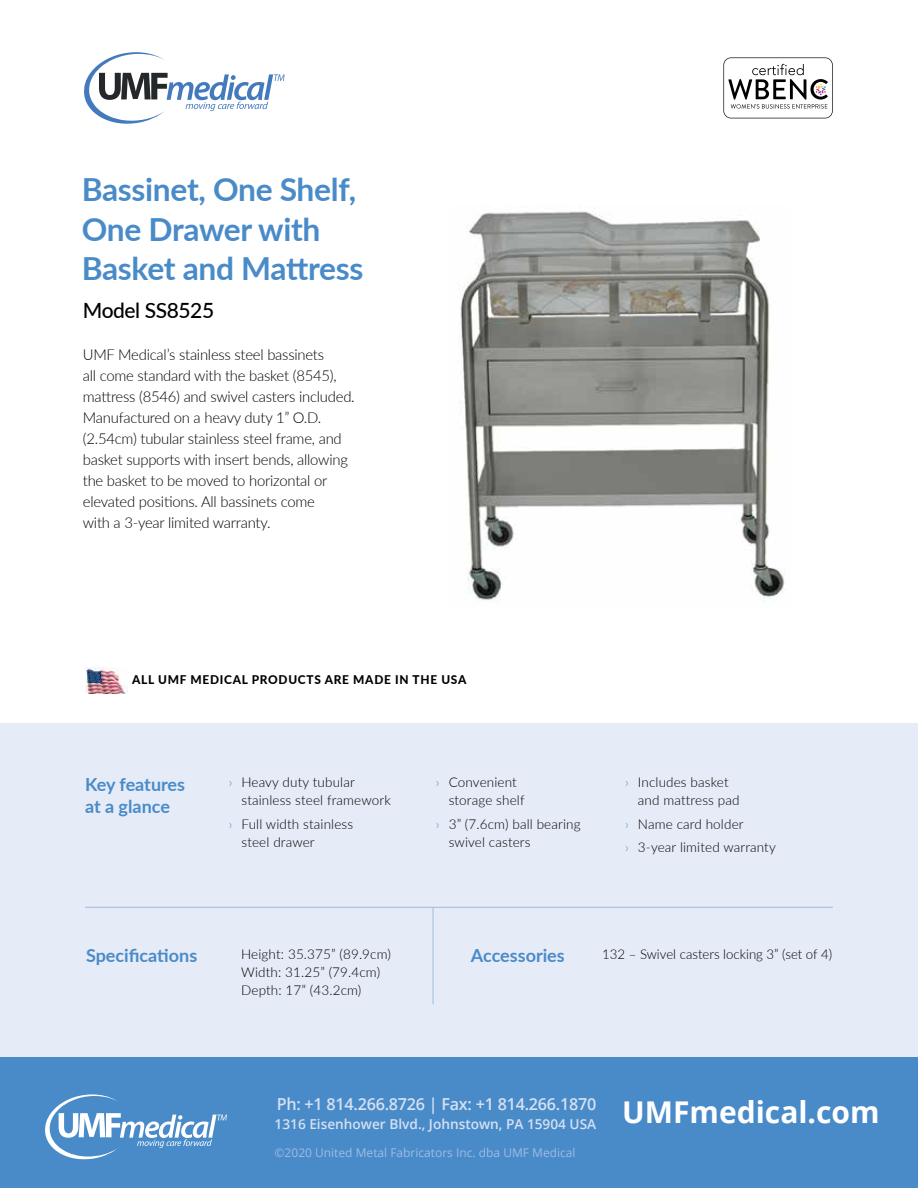
<style>
.page{position:relative;width:918px;height:1188px;background:#fff}
.page>*{position:absolute;margin:0;border:0;box-sizing:border-box;transform-origin:0 0}
.t1{font:700 31.8px/39.2px "Lato";letter-spacing:-.01em;color:#498bc9}
.t2{font:500 21px "Lato";letter-spacing:-.02em;color:#000}
.t3{font:700 18px/21.6px "Lato";color:#498bc9}
.t4{font:600 16.5px "Open Sans";letter-spacing:-.015em;color:#d6e0f2}
.t5{font:300 15px/21px "Lato";letter-spacing:-.015em;color:#000}
.t6{font:600 13.65px "Open Sans";color:#d6e0f2}
.t7{font:300 13.5px/18px "Lato";letter-spacing:.01em;color:#000}
.t8{font:12px "Open Sans";color:#a0bbe2}
.t9{font:800 12px "Lato";letter-spacing:.06em;color:#000}
.s1{color:#498bc9}
.s2{font-weight:700;font-size:30px;color:#fff}
</style>
<div class="page">
<div style="left:0;top:723px;width:918px;height:335px;background:#e5ebf7"></div>
<svg style="left:84px;top:52px;width:201px;height:72px"></svg>
<svg style="left:723px;top:57px;width:110px;height:61px"></svg>
<hr style="left:85px;top:907px;width:748px;height:1px;background:#a0bbe2">
<div style="left:0;top:1058px;width:918px;height:130px;background:#498bc9"></div>
<svg style="left:45px;top:1094px;width:182px;height:65px"></svg>
<img style="left:85px;top:667px;width:43px;height:27px">
<img style="left:460px;top:211px;width:325px;height:390px">
<hr style="left:433px;top:907px;width:1px;height:97px;background:#a0bbe2">
<h1 class="t1" style="left:82px;top:169px;width:283px">Bassinet, One Shelf,<br>One Drawer with<br>Basket and Mattress</h1>
<h2 class="t2" style="left:83px;top:295px;width:133px">Model SS8525</h2>
<p class="t5" style="left:83px;top:343px;width:273px">UMF Medical’s stainless steel bassinets<br>all come standard with the basket (8545), mattress (8546) and swivel casters included.<br>Manufactured on a heavy duty 1” O.D. (2.54cm) tubular stainless steel frame, and basket supports with insert bends, allowing the basket to be moved to horizontal or elevated positions. All bassinets come<br>with a 3-year limited warranty.</p>
<p class="t9" style="left:132px;top:671px;width:336px">ALL UMF MEDICAL PRODUCTS ARE MADE IN THE USA</p>
<p class="t3" style="left:85px;top:773px;width:102px">Key features at a glance</p>
<p class="t7" style="left:241px;top:773px;width:151px;text-indent:-13px"><span class="s1">›</span> Heavy duty tubular stainless steel framework</p>
<p class="t7" style="left:241px;top:814px;width:113px;text-indent:-13px"><span class="s1">›</span> Full width stainless steel drawer</p>
<p class="t7" style="left:449px;top:773px;width:77px;text-indent:-13px"><span class="s1">›</span> Convenient storage shelf</p>
<p class="t7" style="left:449px;top:814px;width:133px;text-indent:-13px"><span class="s1">›</span> 3” (7.6cm) ball bearing swivel casters</p>
<p class="t7" style="left:638px;top:773px;width:103px;text-indent:-13px"><span class="s1">›</span> Includes basket and mattress pad</p>
<p class="t7" style="left:625px;top:812px;width:152px;line-height:23.1px"><span class="s1">›</span> Name card holder<br><span class="s1">›</span> 3-year limited warranty</p>
<p class="t7" style="left:241px;top:944px;width:151px">Height: 35.375” (89.9cm)<br>Width: 31.25” (79.4cm)<br>Depth: 17” (43.2cm)</p>
<p class="t7" style="left:602px;top:944px;width:232px">132 – Swivel casters locking 3” (set of 4)</p>
<p class="t3" style="left:86px;top:944px;width:113px">Specifications</p>
<p class="t3" style="left:471px;top:944px;width:95px">Accessories</p>
<p class="t4" style="left:277px;top:1092px;width:604px">Ph: +1 814.266.8726 | Fax: +1 814.266.1870 <span class="s2">UMFmedical.com</span></p>
<p class="t8" style="left:275px;top:1144px;width:303px">©2020 United Metal Fabricators Inc. dba UMF Medical</p>
<p class="t6" style="left:275px;top:1114px;width:323px">1316 Eisenhower Blvd., Johnstown, PA 15904 USA</p>
</div>
